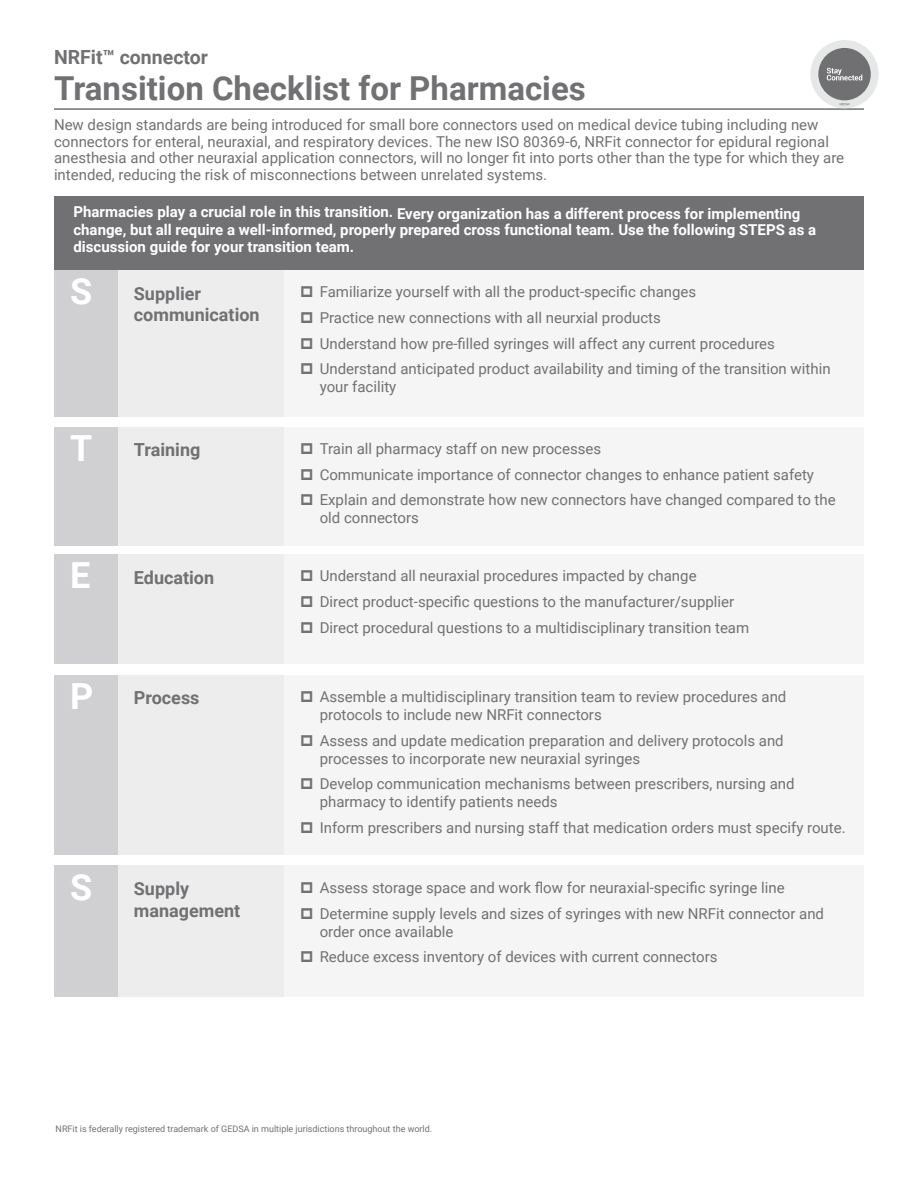
<style>
.page{position:relative;width:918px;height:1188px;background:#fff}
.page>*{position:absolute;margin:0;border:0;box-sizing:border-box;transform-origin:0 0}
.t1{font:700 36px "Roboto";color:#fff}
.t2{font:700 33px "Roboto";color:#717073}
.t3{font:700 19.5px "Roboto";color:#717073}
.t4{font:700 18px/21.6px "Roboto";color:#717073}
.t5{font:15px/25.5px "Roboto";color:#717073}
.t6{font:700 15px/16.5px "Roboto";color:#fff}
.t7{font:9px "Roboto";color:#717275}
</style>
<div class="page">
<div style="left:284px;top:866px;width:580px;height:131px;background:#f5f5f5"></div>
<div style="left:118px;top:866px;width:166px;height:131px;background:#ededee"></div>
<div style="left:54px;top:866px;width:64px;height:131px;background:#d0d0d2"></div>
<div style="left:284px;top:675px;width:580px;height:180px;background:#f5f5f5"></div>
<div style="left:284px;top:427px;width:580px;height:118px;background:#f5f5f5"></div>
<div style="left:284px;top:554px;width:580px;height:110px;background:#f5f5f5"></div>
<div style="left:54px;top:197px;width:810px;height:73px;background:#717073"></div>
<hr style="left:54px;top:108px;width:810px;height:2px;background:#717073">
<div style="left:118px;top:270px;width:166px;height:147px;background:#ededee"></div>
<div style="left:118px;top:675px;width:166px;height:180px;background:#ededee"></div>
<div style="left:118px;top:427px;width:166px;height:118px;background:#ededee"></div>
<div style="left:118px;top:554px;width:166px;height:110px;background:#ededee"></div>
<div style="left:54px;top:270px;width:64px;height:147px;background:#d0d0d2"></div>
<div style="left:54px;top:675px;width:64px;height:180px;background:#d0d0d2"></div>
<div style="left:54px;top:427px;width:64px;height:118px;background:#d0d0d2"></div>
<div style="left:54px;top:554px;width:64px;height:110px;background:#d0d0d2"></div>
<div style="left:284px;top:270px;width:580px;height:147px;background:#f5f5f5"></div>
<div style="left:810px;top:40px;width:69px;height:68px;background:#e6e8e8;border-radius:50%"></div>
<svg style="left:839px;top:103px;width:11px;height:2px"></svg>
<div style="left:818px;top:48px;width:53px;height:52px;background:#707073;border-radius:50%"></div>
<svg style="left:827px;top:68px;width:35px;height:12px"></svg>
<h3 class="t3" style="left:54px;top:44px;width:156px">NRFit™ connector</h3>
<h2 class="t2" style="left:54px;top:65px;width:533px">Transition Checklist for Pharmacies</h2>
<p class="t5" style="left:54px;top:116px;width:792px;line-height:16.5px">New design standards are being introduced for small bore connectors used on medical device tubing including new connectors for enteral, neuraxial, and respiratory devices. The new ISO 80369-6, NRFit connector for epidural regional anesthesia and other neuraxial application connectors, will no longer fit into ports other than the type for which they are intended, reducing the risk of misconnections between unrelated systems.</p>
<p class="t6" style="left:73px;top:205px;width:744px">Pharmacies play a crucial role in this transition. Every organization has a different process for implementing change, but all require a well-informed, properly prepared cross functional team. Use the following STEPS as a discussion guide for your transition team.</p>
<h1 class="t1" style="left:70px;top:266px;width:24px">S</h1>
<p class="t4" style="left:134px;top:282px;width:127px">Supplier communication</p>
<h1 class="t1" style="left:70px;top:423px;width:24px">T</h1>
<h1 class="t1" style="left:70px;top:550px;width:22px">E</h1>
<h1 class="t1" style="left:70px;top:671px;width:25px">P</h1>
<p class="t4" style="left:134px;top:439px;width:68px">Training</p>
<p class="t4" style="left:134px;top:566px;width:82px">Education</p>
<p class="t4" style="left:134px;top:686px;width:67px">Process</p>
<h1 class="t1" style="left:70px;top:862px;width:24px">S</h1>
<p class="t4" style="left:134px;top:877px;width:108px">Supply management</p>
<p class="t5" style="left:320px;top:279px;width:512px">Familiarize yourself with all the product-specific changes<br>Practice new connections with all neurxial products<br>Understand how pre-filled syringes will affect any current procedures Understand anticipated product availability and timing of the transition within</p>
<p class="t5" style="left:320px;top:373px;width:78px">your facility</p>
<p class="t5" style="left:320px;top:436px;width:518px">Train all pharmacy staff on new processes<br>Communicate importance of connector changes to enhance patient safety<br>Explain and demonstrate how new connectors have changed compared to the</p>
<p class="t5" style="left:320px;top:505px;width:101px">old connectors</p>
<p class="t5" style="left:320px;top:563px;width:431px">Understand all neuraxial procedures impacted by change<br>Direct product-specific questions to the manufacturer/supplier<br>Direct procedural questions to a multidisciplinary transition team</p>
<p class="t5" style="left:320px;top:687px;width:468px;line-height:18px">Assemble a multidisciplinary transition team to review procedures and protocols to include new NRFit connectors</p>
<p class="t5" style="left:320px;top:731px;width:466px;line-height:18px">Assess and update medication preparation and delivery protocols and processes to incorporate new neuraxial syringes</p>
<p class="t5" style="left:320px;top:774px;width:476px;line-height:18px">Develop communication mechanisms between prescribers, nursing and pharmacy to identify patients needs</p>
<p class="t5" style="left:320px;top:814px;width:528px">Inform prescribers and nursing staff that medication orders must specify route.</p>
<p class="t5" style="left:320px;top:874px;width:506px">Assess storage space and work flow for neuraxial-specific syringe line<br>Determine supply levels and sizes of syringes with new NRFit connector and</p>
<p class="t5" style="left:320px;top:918px;width:399px">order once available<br>Reduce excess inventory of devices with current connectors</p>
<p class="t7" style="left:56px;top:1123px;width:378px">NRFit is federally registered trademark of GEDSA in multiple jurisdictions throughout the world.</p>
</div>
